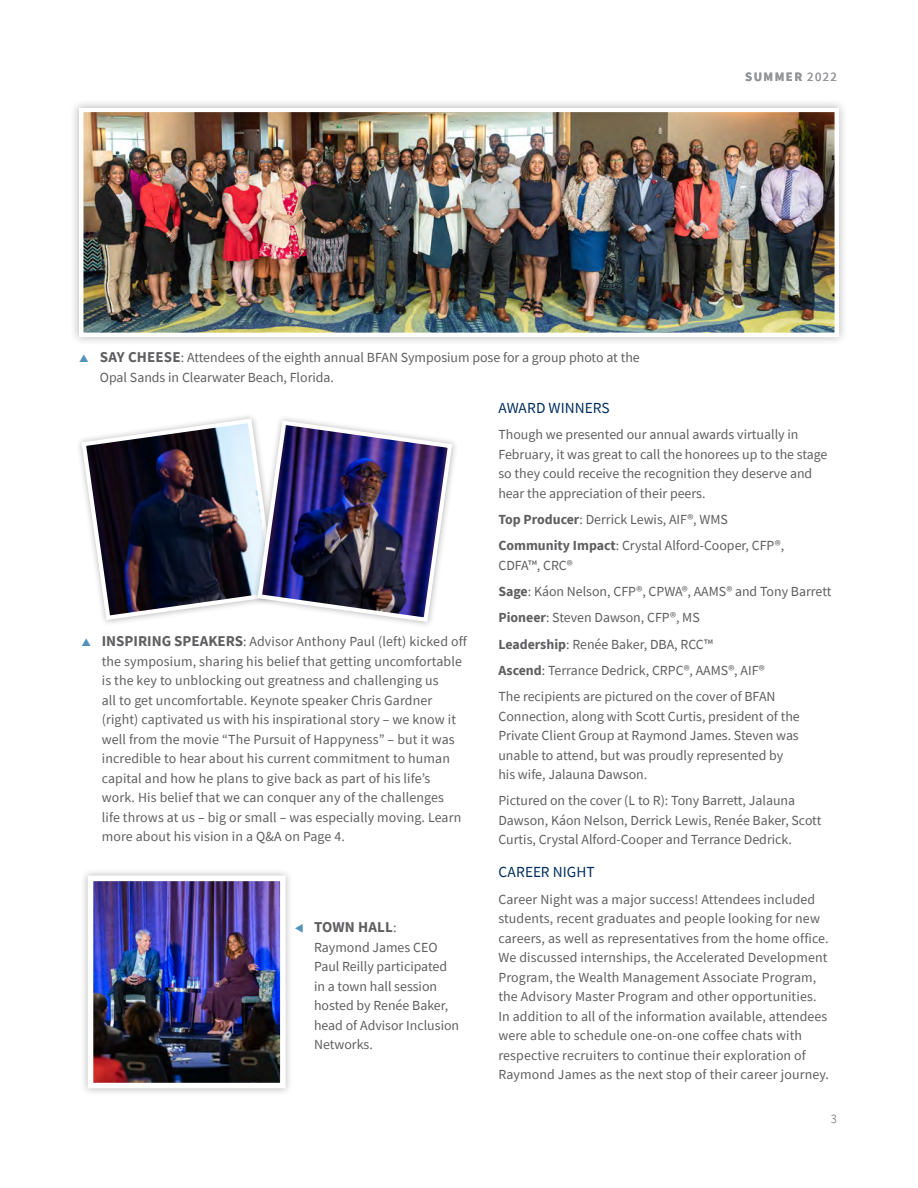
<style>
.page{position:relative;width:918px;height:1188px;background:#fff}
.page>*{position:absolute;margin:0;border:0;box-sizing:border-box;transform-origin:0 0}
.Subhead_-_1st_Tier{font:15.3px "Source Sans Pro";color:#002e5e}
.t1{font:700 15px "Source Sans Pro";letter-spacing:.01em;color:#5f5f62}
.t2{font:13.8px/19.5px "Source Sans Pro";color:#5f5f62}
.t3{font:700 12.75px "Source Sans Pro";letter-spacing:.115em;color:#939598}
.t4{font:300 12.75px "Source Sans Pro";color:#5f5f62}
.s1{font-weight:400}
.s2{font-weight:700;font-size:15px}
.s3{color:#5292bd}
.s4{font-weight:400;font-size:13.8px}
.s5{font-weight:700}
</style>
<div class="page">
<img style="left:79px;top:416px;width:376px;height:208px">
<div style="left:70px;top:98px;width:778px;height:248px;background:#231f20;opacity:.32"></div>
<img style="left:84px;top:113px;width:750px;height:219px">
<div style="left:79px;top:108px;width:760px;height:229px;border:4px solid #fff"></div>
<div style="left:80px;top:868px;width:213px;height:228px;background:#231f20;opacity:.32"></div>
<img style="left:95px;top:883px;width:184px;height:198px">
<div style="left:88px;top:876px;width:198px;height:212px;border:6px solid #fff"></div>
<p class="t3" style="left:745px;top:68px;width:93px">SUMMER <span class="s1">2022</span></p>
<p class="t2" style="left:100px;top:348px;width:541px"><span class="s2">SAY CHEESE</span>: Attendees of the eighth annual BFAN Symposium pose for a group photo at the<br>Opal Sands in Clearwater Beach, Florida.</p>
<p class="t2" style="left:102px;top:632px;width:367px"><span class="s2">INSPIRING SPEAKERS</span>: Advisor Anthony Paul (left) kicked off the symposium, sharing his belief that getting uncomfortable is the key to unblocking out greatness and challenging us<br>all to get uncomfortable. Keynote speaker Chris Gardner (right) captivated us with his inspirational story – we know it well from the movie “The Pursuit of Happyness” – but it was incredible to hear about his current commitment to human capital and how he plans to give back as part of his life’s work. His belief that we can conquer any of the challenges<br>life throws at us – big or small – was especially moving. Learn more about his vision in a Q&amp;A on Page 4.</p>
<p class="t1" style="left:294px;top:917px;width:104px"><span class="s3">▼</span> TOWN HALL<span class="s4">:</span></p>
<p class="t2" style="left:314px;top:938px;width:147px">Raymond James CEO<br>Paul Reilly participated in a town hall session hosted by Renée Baker, head of Advisor Inclusion<br>Networks.</p>
<p class="Subhead_-_1st_Tier" style="left:498px;top:398px;width:113px">AWARD WINNERS</p>
<p class="t2" style="left:498px;top:425px;width:331px">Though we presented our annual awards virtually in February, it was great to call the honorees up to the stage so they could receive the recognition they deserve and hear the appreciation of their peers.</p>
<p class="t2" style="left:498px;top:510px;width:231px"><span class="s5">Top Producer</span>: Derrick Lewis, AIF®, WMS</p>
<p class="t2" style="left:498px;top:536px;width:287px"><span class="s5">Community Impact</span>: Crystal Alford-Cooper, CFP®,<br>CDFA™, CRC®</p>
<p class="t2" style="left:498px;top:582px;width:335px"><span class="s5">Sage</span>: Káon Nelson, CFP®, CPWA®, AAMS® and Tony Barrett</p>
<p class="t2" style="left:498px;top:608px;width:203px"><span class="s5">Pioneer</span>: Steven Dawson, CFP®, MS</p>
<p class="t2" style="left:498px;top:634px;width:216px"><span class="s5">Leadership</span>: Renée Baker, DBA, RCC™</p>
<p class="t2" style="left:498px;top:660px;width:268px"><span class="s5">Ascend</span>: Terrance Dedrick, CRPC®, AAMS®, AIF®</p>
<p class="t2" style="left:498px;top:687px;width:303px">The recipients are pictured on the cover of BFAN Connection, along with Scott Curtis, president of the Private Client Group at Raymond James. Steven was unable to attend, but was proudly represented by his wife, Jalauna Dawson.</p>
<p class="t2" style="left:498px;top:791px;width:324px">Pictured on the cover (L to R): Tony Barrett, Jalauna<br>Dawson, Káon Nelson, Derrick Lewis, Renée Baker, Scott<br>Curtis, Crystal Alford-Cooper and Terrance Dedrick.</p>
<p class="Subhead_-_1st_Tier" style="left:498px;top:863px;width:98px">CAREER NIGHT</p>
<p class="t2" style="left:498px;top:889px;width:332px">Career Night was a major success! Attendees included students, recent graduates and people looking for new careers, as well as representatives from the home office.<br>We discussed internships, the Accelerated Development Program, the Wealth Management Associate Program, the Advisory Master Program and other opportunities.<br>In addition to all of the information available, attendees were able to schedule one-on-one coffee chats with respective recruiters to continue their exploration of Raymond James as the next stop of their career journey.</p>
<p class="t4" style="left:831px;top:1111px;width:8px">3</p>
</div>
